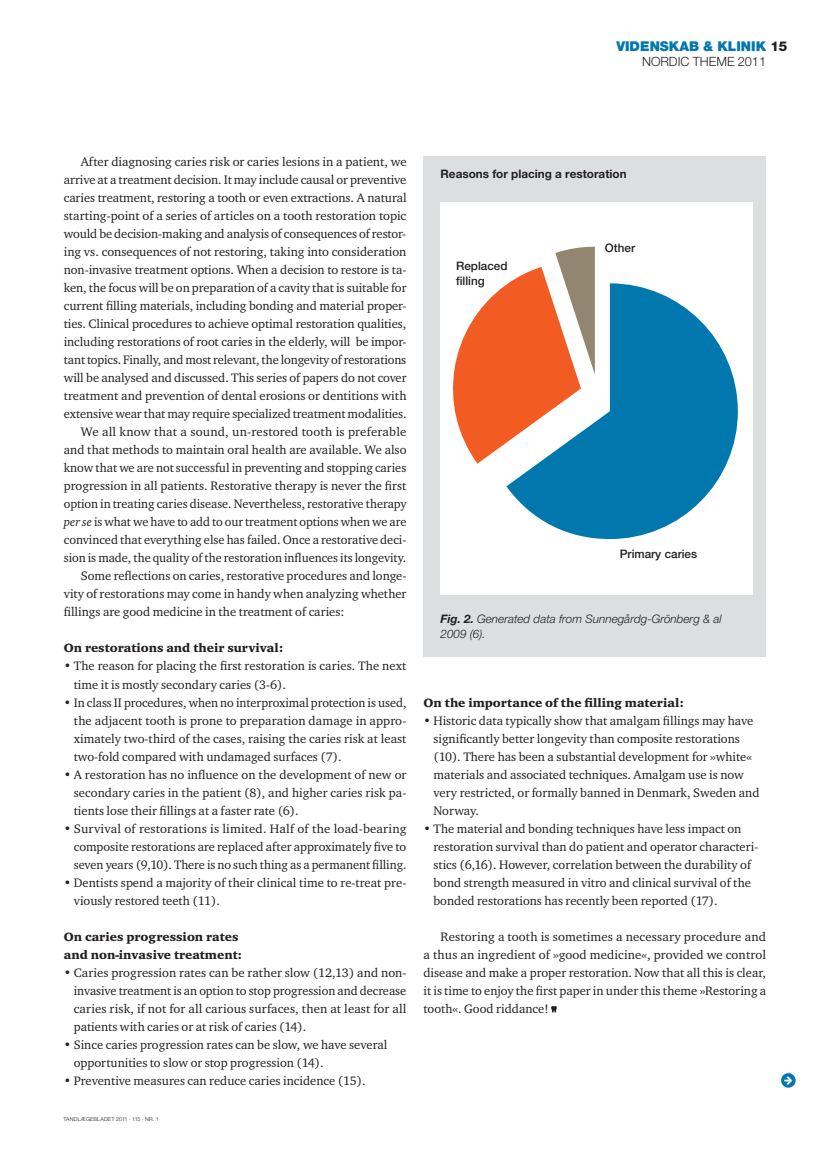
<style>
.page{position:relative;width:830px;height:1157px;background:#fff}
.page>*{position:absolute;margin:0;border:0;box-sizing:border-box;transform-origin:0 0}
.t1{font:900 13.5px "Helvetica Neue";color:#0078ae}
.t2{font:300 12.75px "Helvetica Neue";color:#231f20}
.t3{font:12.6px/18px "Charter ITC";color:#231f20}
.t4{font:12.3px/18px "Charter ITC Blac";color:#231f20}
.t5{font:italic 300 11.7px/14.7px "Helvetica Neue";color:#231f20}
.t6{font:500 11.7px/14.7px "Helvetica Neue";color:#231f20}
.t7{font:700 11.7px "Helvetica Neue";color:#231f20}
.t8{font:300 5.4px "Helvetica Neue";letter-spacing:.02em;color:#231f20}
.s1{font-weight:800;color:#231f20}
.s2{font-style:italic}
.s3{font-weight:700}
</style>
<div class="page">
<svg style="left:780px;top:1073px;width:15px;height:14px"></svg>
<svg style="left:783px;top:1074px;width:10px;height:12px"></svg>
<div style="left:423px;top:156px;width:342px;height:500px;background:#dddee0"></div>
<div style="left:440px;top:202px;width:312px;height:392px;background:#fff"></div>
<svg style="left:453px;top:247px;width:141px;height:216px"></svg>
<svg style="left:506px;top:283px;width:231px;height:256px;fill:#0078ae"></svg>
<svg style="left:551px;top:1006px;width:5px;height:6px"></svg>
<p class="t1" style="left:616px;top:38px;width:172px">VIDENSKAB &amp; KLINIK <span class="s1">15</span></p>
<p class="t2" style="left:641px;top:53px;width:126px">NORDIC THEME 2011</p>
<p class="t3" style="left:81px;top:153px;width:327px">After diagnosing caries risk or caries lesions in a patient, we</p>
<p class="t3" style="left:64px;top:171px;width:344px">arrive at a treatment decision. It may include causal or preventive</p>
<p class="t3" style="left:64px;top:189px;width:344px">caries treatment, restoring a tooth or even extractions. A natural</p>
<p class="t3" style="left:64px;top:207px;width:344px">starting-point of a series of articles on a tooth restoration topic</p>
<p class="t3" style="left:64px;top:225px;width:344px">would be decision-making and analysis of consequences of restor-</p>
<p class="t3" style="left:64px;top:243px;width:344px">ing vs. consequences of not restoring, taking into consideration</p>
<p class="t3" style="left:64px;top:261px;width:344px">non-invasive treatment options. When a decision to restore is ta-</p>
<p class="t3" style="left:64px;top:279px;width:344px">ken, the focus will be on preparation of a cavity that is suitable for</p>
<p class="t3" style="left:64px;top:297px;width:344px">current filling materials, including bonding and material proper-</p>
<p class="t3" style="left:64px;top:315px;width:344px">ties. Clinical procedures to achieve optimal restoration qualities,</p>
<p class="t3" style="left:64px;top:333px;width:344px">including restorations of root caries in the elderly, will be impor-</p>
<p class="t3" style="left:64px;top:351px;width:344px">tant topics. Finally, and most relevant, the longevity of restorations</p>
<p class="t3" style="left:64px;top:369px;width:344px">will be analysed and discussed. This series of papers do not cover</p>
<p class="t3" style="left:64px;top:387px;width:344px">treatment and prevention of dental erosions or dentitions with</p>
<p class="t3" style="left:64px;top:405px;width:344px">extensive wear that may require specialized treatment modalities.</p>
<p class="t3" style="left:81px;top:423px;width:327px">We all know that a sound, un-restored tooth is preferable</p>
<p class="t3" style="left:64px;top:441px;width:344px">and that methods to maintain oral health are available. We also</p>
<p class="t3" style="left:64px;top:459px;width:344px">know that we are not successful in preventing and stopping caries</p>
<p class="t3" style="left:64px;top:477px;width:344px">progression in all patients. Restorative therapy is never the first</p>
<p class="t3" style="left:64px;top:495px;width:344px">option in treating caries disease. Nevertheless, restorative therapy</p>
<p class="t3" style="left:64px;top:513px;width:344px"><span class="s2">per se</span> is what we have to add to our treatment options when we are</p>
<p class="t3" style="left:64px;top:531px;width:344px">convinced that everything else has failed. Once a restorative deci-</p>
<p class="t3" style="left:64px;top:549px;width:344px">sion is made, the quality of the restoration influences its longevity.</p>
<p class="t3" style="left:81px;top:567px;width:327px">Some reflections on caries, restorative procedures and longe-</p>
<p class="t3" style="left:64px;top:585px;width:344px">vity of restorations may come in handy when analyzing whether</p>
<p class="t3" style="left:64px;top:603px;width:282px">fillings are good medicine in the treatment of caries:</p>
<p class="t4" style="left:64px;top:639px;width:221px">On restorations and their survival:</p>
<p class="t3" style="left:74px;top:657px;width:334px;text-indent:-10px">• The reason for placing the first restoration is caries. The next time it is mostly secondary caries (3-6).</p>
<p class="t3" style="left:74px;top:693px;width:334px;text-align:justify;text-indent:-10px">• In class II procedures, when no interproximal protection is used, the adjacent tooth is prone to preparation damage in appro&shy;ximately two-third of the cases, raising the caries risk at least two-fold compared with undamaged surfaces (7).</p>
<p class="t3" style="left:74px;top:765px;width:334px;text-align:justify;text-indent:-10px">• A restoration has no influence on the development of new or secondary caries in the patient (8), and higher caries risk pa&shy;tients lose their fillings at a faster rate (6).</p>
<p class="t3" style="left:74px;top:819px;width:334px;text-align:justify;text-indent:-10px">• Survival of restorations is limited. Half of the load-bearing composite restorations are replaced after approximately five to seven years (9,10). There is no such thing as a permanent filling.</p>
<p class="t3" style="left:74px;top:873px;width:334px;text-indent:-10px">• Dentists spend a majority of their clinical time to re-treat pre&shy;viously restored teeth (11).</p>
<p class="t4" style="left:64px;top:927px;width:180px">On caries progression rates and non-invasive treatment:</p>
<p class="t3" style="left:74px;top:963px;width:334px;text-align:justify;text-indent:-10px">• Caries progression rates can be rather slow (12,13) and non&shy;invasive treatment is an option to stop progression and decrease caries risk, if not for all carious surfaces, then at least for all patients with caries or at risk of caries (14).</p>
<p class="t3" style="left:74px;top:1035px;width:315px;text-indent:-10px">• Since caries progression rates can be slow, we have several opportunities to slow or stop progression (14).</p>
<p class="t3" style="left:64px;top:1071px;width:303px">• Preventive measures can reduce caries incidence (15).</p>
<p class="t8" style="left:63px;top:1115px;width:97px">TANDLÆGEBLADET 2011 · 115 · NR. 1</p>
<p class="t7" style="left:440px;top:167px;width:187px">Reasons for placing a restoration</p>
<p class="t6" style="left:456px;top:258px;width:53px">Replaced filling</p>
<p class="t6" style="left:604px;top:240px;width:32px">Other</p>
<p class="t6" style="left:619px;top:546px;width:79px">Primary caries</p>
<p class="t5" style="left:440px;top:611px;width:282px"><span class="s3">Fig. 2.</span> Generated data from Sunnegårdg-Grönberg &amp; al<br>2009 (6).</p>
<p class="t4" style="left:423px;top:693px;width:262px">On the importance of the filling material:</p>
<p class="t3" style="left:433px;top:711px;width:327px;text-indent:-10px">• Historic data typically show that amalgam fillings may have significantly better longevity than composite restorations (10). There has been a substantial development for »white« materials and associated techniques. Amalgam use is now very restricted, or formally banned in Denmark, Sweden and Norway.</p>
<p class="t3" style="left:433px;top:819px;width:326px;text-indent:-10px">• The material and bonding techniques have less impact on restoration survival than do patient and operator characteri&shy;stics (6,16). However, correlation between the durability of bond strength measured in vitro and clinical survival of the bonded restorations has recently been reported (17).</p>
<p class="t3" style="left:423px;top:927px;width:344px;text-align:justify;text-indent:17px">Restoring a tooth is sometimes a necessary procedure and a thus an ingredient of »good medicine«, provided we control disease and make a proper restoration. Now that all this is clear, it is time to enjoy the first paper in under this theme »Restoring a tooth«. Good riddance!</p>
</div>
